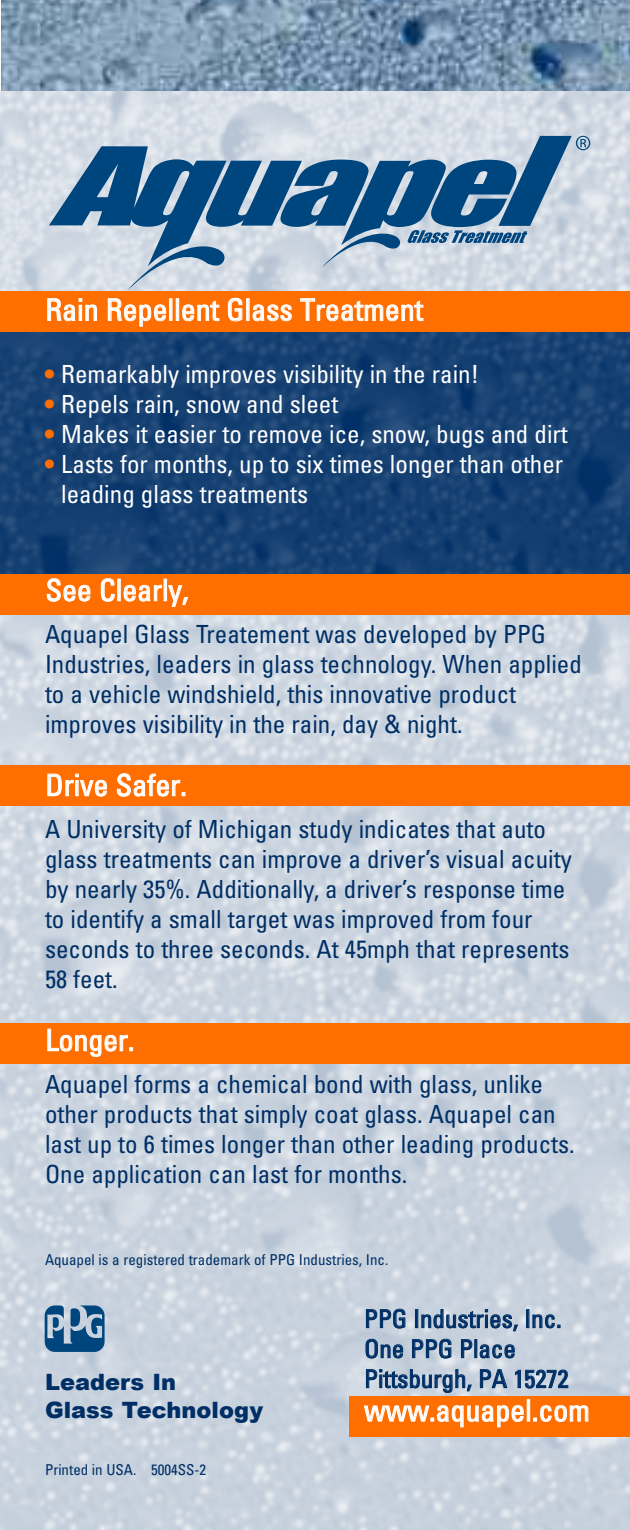
<style>
.page{position:relative;width:630px;height:1530px;background:#fff}
.page>*{position:absolute;margin:0;border:0;box-sizing:border-box;transform-origin:0 0}
.t1{font:condensed 30px "Univers";color:#fff}
.t2{font:condensed 25px/30px "Univers";color:#002f65}
.t3{font:condensed 25px/30px "Univers";color:#fff}
.t4{font:900 22.5px/27.5px "Arial";color:#002f65}
.t5{font:condensed 15px "Univers";color:#002f65}
.s1{font-weight:700;font-stretch:normal;color:#ff6e00}
</style>
<div class="page">
<img style="left:2px;top:0;width:628px;height:92px">
<img style="left:0;top:92px;width:630px;height:1438px">
<img style="left:0;top:332px;width:630px;height:243px">
<svg style="left:45px;top:1306px;width:60px;height:46px;background:#4a7aa1"></svg>
<svg style="left:49px;top:136px;width:541px;height:154px;background:#85a4be"></svg>
<div style="left:0;top:1023px;width:630px;height:40px;background:#ff6e00"></div>
<div style="left:0;top:765px;width:630px;height:41px;background:#ff6e00"></div>
<div style="left:0;top:575px;width:630px;height:40px;background:#ff6e00"></div>
<div style="left:349px;top:1396px;width:281px;height:40px;background:#ff6e00"></div>
<div style="left:0;top:291px;width:630px;height:41px;background:#ff6e00"></div>
<p class="t1" style="left:45px;top:299px;width:379px">Rain Repellent Glass Treatment</p>
<p class="t3" style="left:45px;top:361px;width:436px"><span class="s1">•</span> Remarkably improves visibility in the rain!</p>
<p class="t3" style="left:45px;top:391px;width:295px"><span class="s1">•</span> Repels rain, snow and sleet</p>
<p class="t3" style="left:45px;top:421px;width:524px"><span class="s1">•</span> Makes it easier to remove ice, snow, bugs and dirt</p>
<p class="t3" style="left:61px;top:451px;width:504px;text-indent:-16px"><span class="s1">•</span> Lasts for months, up to six times longer than other leading glass treatments</p>
<p class="t1" style="left:45px;top:579px;width:145px">See Clearly,</p>
<p class="t2" style="left:45px;top:621px;width:538px">Aquapel Glass Treatement was developed by PPG Industries, leaders in glass technology. When applied to a vehicle windshield, this innovative product improves visibility in the rain, day &amp; night.</p>
<p class="t1" style="left:45px;top:774px;width:143px">Drive Safer.</p>
<p class="t2" style="left:45px;top:816px;width:528px">A University of Michigan study indicates that auto glass treatments can improve a driver’s visual acuity by nearly 35%. Additionally, a driver’s response time to identify a small target was improved from four seconds to three seconds. At 45mph that represents 58 feet.</p>
<p class="t1" style="left:45px;top:1029px;width:91px">Longer.</p>
<p class="t2" style="left:45px;top:1071px;width:531px">Aquapel forms a chemical bond with glass, unlike other products that simply coat glass. Aquapel can last up to 6 times longer than other leading products.<br>One application can last for months.</p>
<p class="t5" style="left:45px;top:1255px;width:345px">Aquapel is a registered trademark of PPG Industries, Inc.</p>
<p class="t4" style="left:45px;top:1368px;width:220px">Leaders In<br>Glass Technology</p>
<p class="t5" style="left:45px;top:1464px;width:163px">Printed in USA. 5004SS-2</p>
<p class="t2" style="left:364px;top:1306px;width:206px">PPG Industries, Inc.<br>One PPG Place<br>Pittsburgh, PA 15272</p>
<p class="t1" style="left:364px;top:1400px;width:227px">www.aquapel.com</p>
</div>
